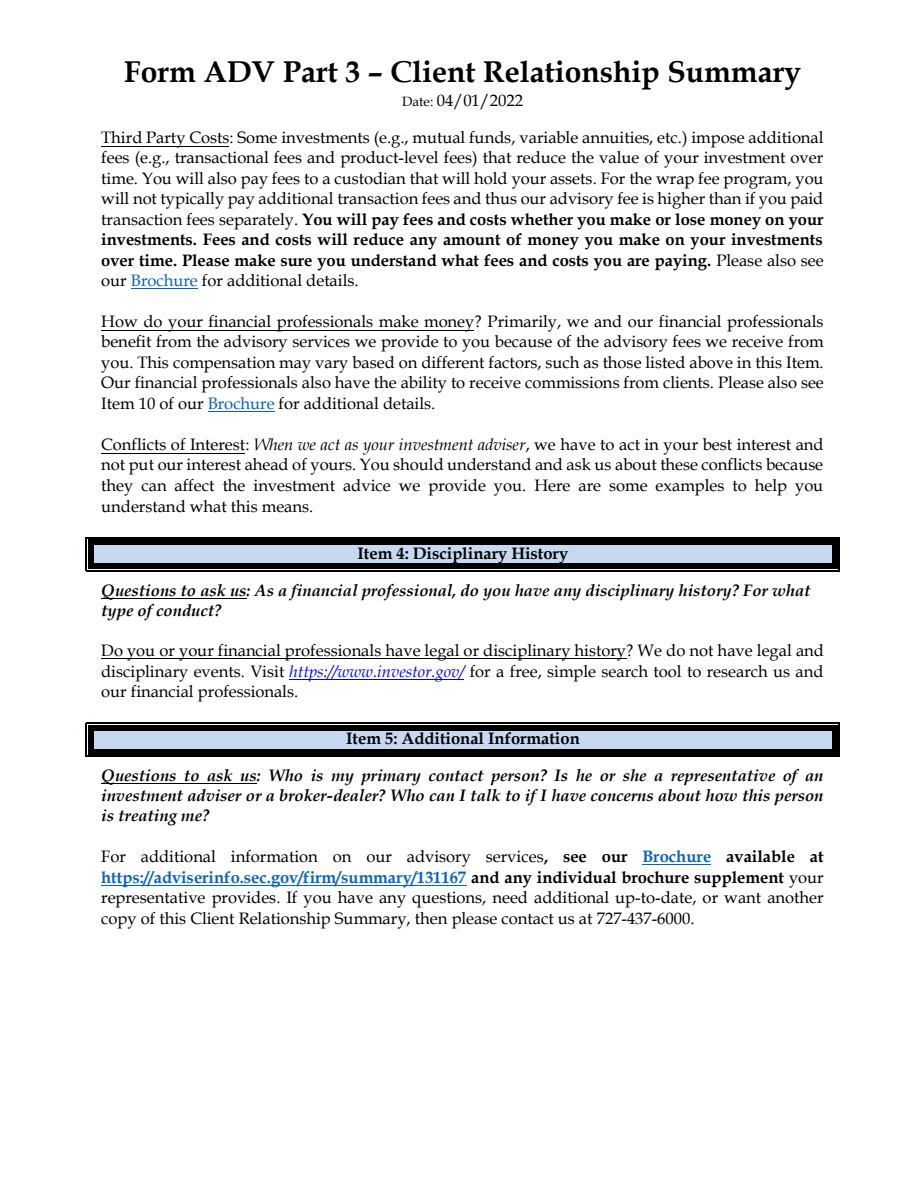
<style>
.page{position:relative;width:918px;height:1188px;background:#fff}
.page>*{position:absolute;margin:0;border:0;box-sizing:border-box;transform-origin:0 0}
.t1{font:700 30px "Book Antiqua";color:#000}
.t2{font:16.5px/20.4px "Book Antiqua";color:#000;text-align:justify}
.t3{font:italic 700 16.5px/20px "Book Antiqua";color:#000}
.t4{font:700 16.5px "Book Antiqua";color:#000}
.s1{font-size:13.5px}
.s2{font-weight:700}
.s3{color:#0563c1}
.s4{font-style:italic}
.s5{font-style:italic;color:#00f}
.s6{font-weight:700;color:#0563c1}
</style>
<div class="page">
<div style="left:93px;top:545px;width:739px;height:19px;background:#c6d9f1"></div>
<hr style="left:93px;top:537px;width:739px;height:1px;background:#000">
<hr style="left:93px;top:540px;width:739px;height:3px;background:#000">
<hr style="left:93px;top:544px;width:739px;height:1px;background:#000">
<hr style="left:93px;top:570px;width:739px;height:1px;background:#000">
<hr style="left:93px;top:566px;width:739px;height:3px;background:#000">
<hr style="left:93px;top:564px;width:739px;height:1px;background:#000">
<svg style="left:86px;top:537px;width:7px;height:34px"></svg>
<svg style="left:832px;top:537px;width:8px;height:34px"></svg>
<hr style="left:101px;top:598px;width:146px;height:1px;background:#000">
<hr style="left:101px;top:658px;width:525px;height:1px;background:#000">
<hr style="left:290px;top:679px;width:174px;height:1px;background:#00f">
<div style="left:93px;top:730px;width:739px;height:19px;background:#c6d9f1"></div>
<hr style="left:93px;top:723px;width:739px;height:1px;background:#000">
<hr style="left:93px;top:725px;width:739px;height:3px;background:#000">
<hr style="left:93px;top:729px;width:739px;height:1px;background:#000">
<hr style="left:93px;top:756px;width:739px;height:1px;background:#000">
<hr style="left:93px;top:751px;width:739px;height:3px;background:#000">
<hr style="left:93px;top:749px;width:739px;height:1px;background:#000">
<svg style="left:86px;top:723px;width:7px;height:34px"></svg>
<svg style="left:832px;top:723px;width:8px;height:34px"></svg>
<hr style="left:101px;top:783px;width:156px;height:1px;background:#000">
<hr style="left:642px;top:864px;width:69px;height:1px;background:#0563c1">
<hr style="left:101px;top:885px;width:365px;height:1px;background:#0563c1">
<hr style="left:102px;top:146px;width:127px;height:1px;background:#000">
<hr style="left:131px;top:289px;width:66px;height:1px;background:#0563c1">
<hr style="left:102px;top:330px;width:372px;height:1px;background:#000">
<hr style="left:208px;top:412px;width:66px;height:1px;background:#0563c1">
<hr style="left:102px;top:453px;width:143px;height:1px;background:#000">
<p class="t1" style="left:124px;top:55px;width:679px">Form ADV Part 3 – Client Relationship Summary</p>
<p class="t2" style="left:402px;top:91px;width:123px"><span class="s1">Date:</span> 04/01/2022</p>
<p class="t2" style="left:101px;top:128px;width:724px">Third Party Costs: Some investments (e.g., mutual funds, variable annuities, etc.) impose additional fees (e.g., transactional fees and product-level fees) that reduce the value of your investment over time. You will also pay fees to a custodian that will hold your assets. For the wrap fee program, you will not typically pay additional transaction fees and thus our advisory fee is higher than if you paid transaction fees separately. <span class="s2">You will pay fees and costs whether you make or lose money on your investments. Fees and costs will reduce any amount of money you make on your investments over time. Please make sure you understand what fees and costs you are paying.</span> Please also see our <span class="s3">Brochure</span> for additional details.</p>
<p class="t2" style="left:101px;top:311px;width:724px">How do your financial professionals make money? Primarily, we and our financial professionals benefit from the advisory services we provide to you because of the advisory fees we receive from you. This compensation may vary based on different factors, such as those listed above in this Item.<br>Our financial professionals also have the ability to receive commissions from clients. Please also see Item 10 of our <span class="s3">Brochure</span> for additional details.</p>
<p class="t2" style="left:101px;top:434px;width:724px">Conflicts of Interest: <span class="s4">When we act as your investment adviser</span>, we have to act in your best interest and not put our interest ahead of yours. You should understand and ask us about these conflicts because they can affect the investment advice we provide you. Here are some examples to help you understand what this means.</p>
<h1 class="t4" style="left:357px;top:544px;width:212px">Item 4: Disciplinary History</h1>
<p class="t3" style="left:101px;top:581px;width:711px">Questions to ask us: As a financial professional, do you have any disciplinary history? For what type of conduct?</p>
<p class="t2" style="left:101px;top:641px;width:724px">Do you or your financial professionals have legal or disciplinary history? We do not have legal and disciplinary events. Visit <span class="s5">https://www.investor.gov/</span> for a free, simple search tool to research us and our financial professionals.</p>
<h1 class="t4" style="left:346px;top:729px;width:235px">Item 5: Additional Information</h1>
<p class="t3" style="left:101px;top:766px;width:724px;text-align:justify">Questions to ask us: Who is my primary contact person? Is he or she a representative of an investment adviser or a broker-dealer? Who can I talk to if I have concerns about how this person is treating me?</p>
<p class="t2" style="left:101px;top:847px;width:724px">For additional information on our advisory services<span class="s2">, see our</span> <span class="s6">Brochure</span> <span class="s2">available at </span><span class="s6">https://adviserinfo.sec.gov/firm/summary/131167</span> <span class="s2">and any individual brochure supplement</span> your representative provides. If you have any questions, need additional up-to-date, or want another copy of this Client Relationship Summary, then please contact us at 727-437-6000.</p>
</div>
